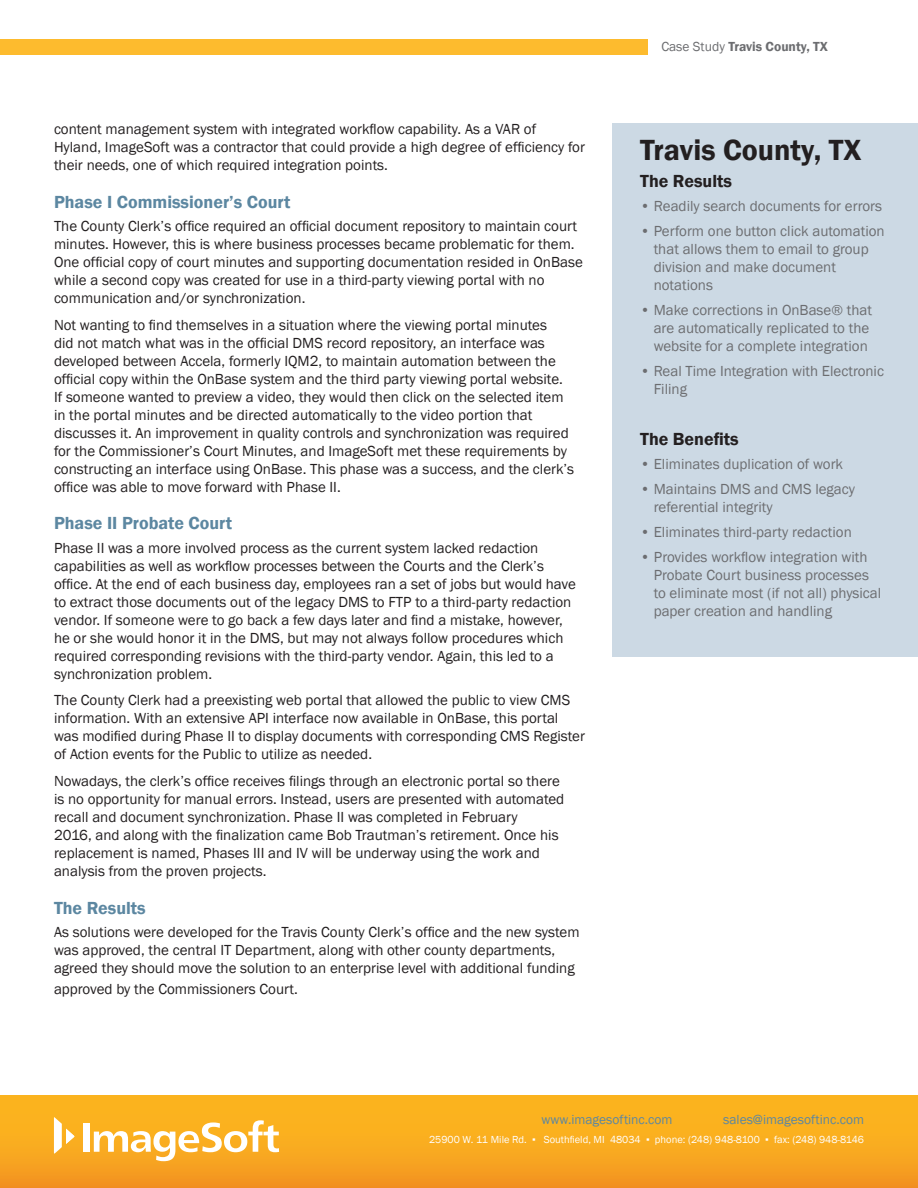
<style>
.page{position:relative;width:918px;height:1188px;background:#fff}
.page>*{position:absolute;margin:0;border:0;box-sizing:border-box;transform-origin:0 0}
.Sidebar_Title{font:600 30px "Franklin Gothic";color:#231f20}
.Subhead{font:600 18px "Franklin Gothic";color:#5c87a1}
.Sidebar_Bullets{font:600 18px "Franklin Gothic";color:#231f20}
.Body{font:15px/18px "Franklin Gothic";color:#231f20}
.Sidebar_Bullets-2{font:15px/18px "Franklin Gothic";color:#6c6d70}
.t1{font:13.5px "Franklin Gothic";color:#5c87a1}
.t2{font:600 13.5px "Franklin Gothic";color:#6c6d70}
.t3{font:10.5px "Franklin Gothic";color:#fff}
.s1{font-weight:400}
</style>
<div class="page">
<div style="left:0;top:1095px;width:918px;height:93px;background:linear-gradient(to bottom,#fdbb1e,#f49822)"></div>
<div style="left:83px;top:1123px;width:6px;height:29px;background:#fff"></div>
<svg style="left:94px;top:1120px;width:185px;height:41px"></svg>
<svg style="left:54px;top:1117px;width:20px;height:37px"></svg>
<div style="left:612px;top:123px;width:306px;height:533px;background:#ccd9e4"></div>
<div style="left:0;top:39px;width:648px;height:15px;background:#fdbb2e"></div>
<p class="Body" style="left:54px;top:120px;width:533px">content management system with integrated workflow capability. As a VAR of<br>Hyland, ImageSoft was a contractor that could provide a high degree of efficiency for their needs, one of which required integration points.</p>
<p class="Subhead" style="left:54px;top:190px;width:238px">Phase I Commissioner’s Court</p>
<p class="Body" style="left:54px;top:217px;width:530px">The County Clerk’s office required an official document repository to maintain court minutes. However, this is where business processes became problematic for them.<br>One official copy of court minutes and supporting documentation resided in OnBase while a second copy was created for use in a third-party viewing portal with no communication and/or synchronization.</p>
<p class="Body" style="left:54px;top:316px;width:522px">Not wanting to find themselves in a situation where the viewing portal minutes<br>did not match what was in the official DMS record repository, an interface was developed between Accela, formerly IQM2, to maintain automation between the official copy within the OnBase system and the third party viewing portal website.<br>If someone wanted to preview a video, they would then click on the selected item in the portal minutes and be directed automatically to the video portion that discusses it. An improvement in quality controls and synchronization was required for the Commissioner’s Court Minutes, and ImageSoft met these requirements by constructing an interface using OnBase. This phase was a success, and the clerk’s office was able to move forward with Phase II.</p>
<p class="Subhead" style="left:54px;top:512px;width:180px">Phase II Probate Court</p>
<p class="Body" style="left:54px;top:539px;width:523px">Phase II was a more involved process as the current system lacked redaction capabilities as well as workflow processes between the Courts and the Clerk’s office. At the end of each business day, employees ran a set of jobs but would have to extract those documents out of the legacy DMS to FTP to a third-party redaction vendor. If someone were to go back a few days later and find a mistake, however, he or she would honor it in the DMS, but may not always follow procedures which required corresponding revisions with the third-party vendor. Again, this led to a synchronization problem.</p>
<p class="Body" style="left:54px;top:692px;width:533px">The County Clerk had a preexisting web portal that allowed the public to view CMS information. With an extensive API interface now available in OnBase, this portal was modified during Phase II to display documents with corresponding CMS Register of Action events for the Public to utilize as needed.</p>
<p class="Body" style="left:54px;top:772px;width:512px">Nowadays, the clerk’s office receives filings through an electronic portal so there is no opportunity for manual errors. Instead, users are presented with automated recall and document synchronization. Phase II was completed in February<br>2016, and along with the finalization came Bob Trautman’s retirement. Once his replacement is named, Phases III and IV will be underway using the work and analysis from the proven projects.</p>
<p class="Subhead" style="left:54px;top:897px;width:93px">The Results</p>
<p class="Body" style="left:54px;top:924px;width:527px">As solutions were developed for the Travis County Clerk’s office and the new system was approved, the central IT Department, along with other county departments, agreed they should move the solution to an enterprise level with additional funding</p>
<p class="Body" style="left:54px;top:981px;width:245px">approved by the Commissioners Court.</p>
<p class="t2" style="left:661px;top:38px;width:168px"><span class="s1">Case Study</span> Travis County, TX</p>
<p class="Sidebar_Title" style="left:640px;top:132px;width:223px">Travis County, TX</p>
<p class="Sidebar_Bullets" style="left:640px;top:170px;width:93px">The Results</p>
<p class="Sidebar_Bullets-2" style="left:640px;top:198px;width:243px">• Readily search documents for errors</p>
<p class="Sidebar_Bullets-2" style="left:654px;top:222px;width:233px;text-indent:-14px">• Perform one button click automation that allows them to email to group division and make document notations</p>
<p class="Sidebar_Bullets-2" style="left:654px;top:301px;width:220px;text-indent:-14px">• Make corrections in OnBase® that are automatically replicated to the website for a complete integration</p>
<p class="Sidebar_Bullets-2" style="left:654px;top:362px;width:232px;text-indent:-14px">• Real Time Integration with Electronic<br>Filing</p>
<p class="Sidebar_Bullets" style="left:640px;top:428px;width:100px">The Benefits</p>
<p class="Sidebar_Bullets-2" style="left:640px;top:456px;width:204px">• Eliminates duplication of work</p>
<p class="Sidebar_Bullets-2" style="left:654px;top:480px;width:203px;text-indent:-14px">• Maintains DMS and CMS legacy referential integrity</p>
<p class="Sidebar_Bullets-2" style="left:640px;top:523px;width:213px">• Eliminates third-party redaction</p>
<p class="Sidebar_Bullets-2" style="left:654px;top:548px;width:229px;text-indent:-14px">• Provides workflow integration with Probate Court business processes to eliminate most (if not all) physical paper creation and handling</p>
<p class="t1" style="left:542px;top:1111px;width:132px">www.imagesoftinc.com</p>
<p class="t1" style="left:723px;top:1111px;width:142px">sales@imagesoftinc.com</p>
<p class="t3" style="left:429px;top:1133px;width:436px">25900 W. 11 Mile Rd. ▪ Southfield, MI 48034 ▪ phone: (248) 948-8100 ▪ fax: (248) 948-8146</p>
</div>
